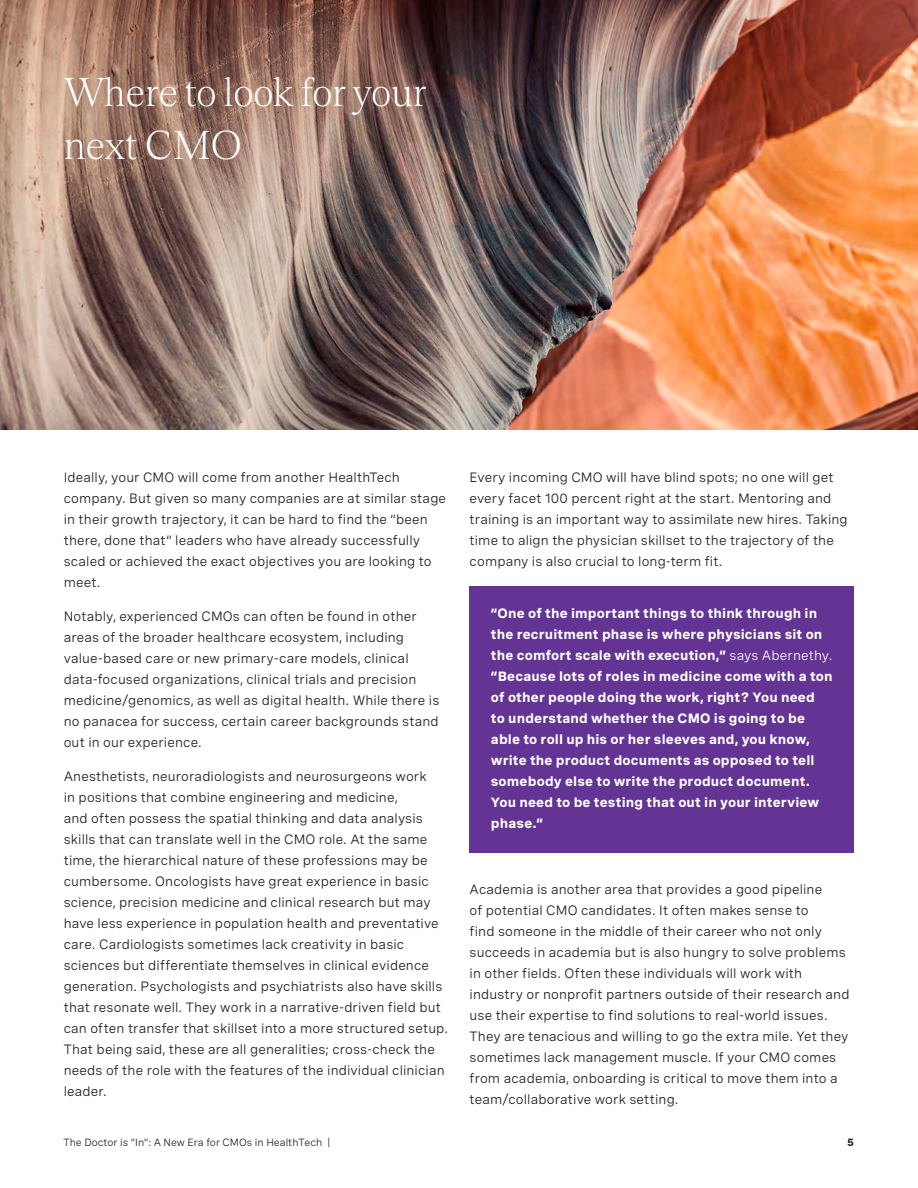
<style>
.page{position:relative;width:918px;height:1188px;background:#fff}
.page>*{position:absolute;margin:0;border:0;box-sizing:border-box;transform-origin:0 0}
.Body_span_2{font:300 42px/52.5px "Teodor";letter-spacing:-.01em;color:#fff}
.Body{font:13.5px/21px "Spezia";letter-spacing:.01em;color:#1d1e1d}
.Body-2{font:700 13.5px/21px "Spezia";letter-spacing:.01em;color:#fff}
.t1{font:10.5px "Spezia";color:#231f20}
.t2{font:700 10.5px "Spezia";color:#231f20}
.s1{font-weight:400}
</style>
<div class="page">
<img style="left:0;top:0;width:918px;height:429px">
<div style="left:470px;top:586px;width:384px;height:266px;background:#643494"></div>
<p class="Body_span_2" style="left:64px;top:64px;width:365px">Where to look for your next CMO</p>
<p class="Body" style="left:64px;top:466px;width:384px">Ideally, your CMO will come from another HealthTech company. But given so many companies are at similar stage in their growth trajectory, it can be hard to find the “been there, done that” leaders who have already successfully scaled or achieved the exact objectives you are looking to meet.</p>
<p class="Body" style="left:64px;top:605px;width:377px">Notably, experienced CMOs can often be found in other areas of the broader healthcare ecosystem, including value-based care or new primary-care models, clinical data-focused organizations, clinical trials and precision medicine/genomics, as well as digital health. While there is no panacea for success, certain career backgrounds stand out in our experience.</p>
<p class="Body" style="left:64px;top:764px;width:386px">Anesthetists, neuroradiologists and neurosurgeons work<br>in positions that combine engineering and medicine,<br>and often possess the spatial thinking and data analysis skills that can translate well in the CMO role. At the same time, the hierarchical nature of these professions may be cumbersome. Oncologists have great experience in basic science, precision medicine and clinical research but may have less experience in population health and preventative care. Cardiologists sometimes lack creativity in basic sciences but differentiate themselves in clinical evidence generation. Psychologists and psychiatrists also have skills that resonate well. They work in a narrative-driven field but can often transfer that skillset into a more structured setup.<br>That being said, these are all generalities; cross-check the needs of the role with the features of the individual clinician leader.</p>
<p class="Body" style="left:470px;top:466px;width:380px">Every incoming CMO will have blind spots; no one will get every facet 100 percent right at the start. Mentoring and training is an important way to assimilate new hires. Taking time to align the physician skillset to the trajectory of the company is also crucial to long-term fit.</p>
<p class="Body-2" style="left:491px;top:601px;width:343px">“One of the important things to think through in the recruitment phase is where physicians sit on the comfort scale with execution,” <span class="s1">says Abernethy. </span>“Because lots of roles in medicine come with a ton of other people doing the work, right? You need<br>to understand whether the CMO is going to be able to roll up his or her sleeves and, you know, write the product documents as opposed to tell somebody else to write the product document.<br>You need to be testing that out in your interview phase.”</p>
<p class="Body" style="left:470px;top:878px;width:381px">Academia is another area that provides a good pipeline<br>of potential CMO candidates. It often makes sense to<br>find someone in the middle of their career who not only succeeds in academia but is also hungry to solve problems in other fields. Often these individuals will work with industry or nonprofit partners outside of their research and use their expertise to find solutions to real-world issues.<br>They are tenacious and willing to go the extra mile. Yet they sometimes lack management muscle. If your CMO comes from academia, onboarding is critical to move them into a team/collaborative work setting.</p>
<p class="t1" style="left:63px;top:1134px;width:268px">The Doctor is “In”: A New Era for CMOs in HealthTech |</p>
<p class="t2" style="left:847px;top:1134px;width:8px">5</p>
</div>
